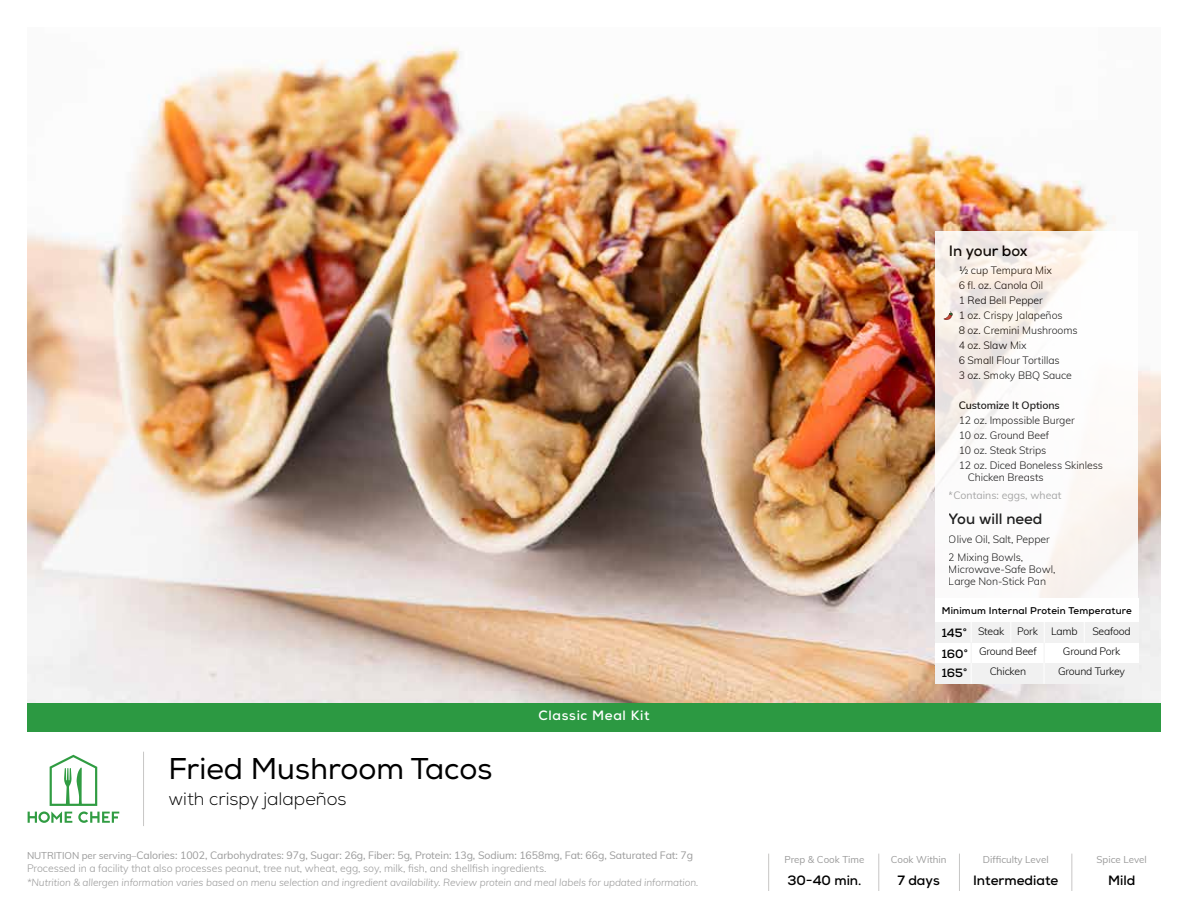
<style>
.page{position:relative;width:1188px;height:918px;background:#fff}
.page>*{position:absolute;margin:0;border:0;box-sizing:border-box;transform-origin:0 0}
.t1{font:30px "Nexa";color:#000}
.t2{font:300 18px "Nexa";color:#000}
.t3{font:700 15px "Nexa";color:#000}
.t4{font:700 13.5px "Nexa";color:#000}
.t5{font:700 13.5px "Nexa";letter-spacing:.05em;color:#fff}
.t6{font:700 12px/20px "Nexa";color:#000;text-align:justify}
.t7{font:300 10.5px/15px "Muli";letter-spacing:-.005em;color:#000}
.t8{font:10.5px/13.5px "Muli";letter-spacing:-.005em;color:#9a9a9a}
.t9{font:600 10.5px "Muli";letter-spacing:-.005em;color:#000}
.t10{font:italic 300 10.2px "Muli";letter-spacing:-.005em;color:#9a9a9a}
.t11{font:9.75px "Muli";color:#9a9a9a}
.t12{font:700 9.75px "Nexa";letter-spacing:.02em;color:#000}
.s1{font-size:9.75px}
.s2{font-weight:300}
</style>
<div class="page">
<img style="left:27px;top:42px;width:1134px;height:661px">
<hr style="left:143px;top:752px;width:1px;height:74px;background:#c7c6c5">
<hr style="left:878px;top:854px;width:1px;height:37px;background:#c7c6c5">
<hr style="left:768px;top:854px;width:1px;height:37px;background:#c7c6c5">
<hr style="left:959px;top:854px;width:1px;height:37px;background:#c7c6c5">
<hr style="left:1071px;top:854px;width:1px;height:37px;background:#c7c6c5">
<svg style="left:28px;top:755px;width:91px;height:68px"></svg>
<svg style="left:935px;top:232px;width:203px;height:367px"></svg>
<svg style="left:944px;top:311px;width:9px;height:9px"></svg>
<div style="left:935px;top:599px;width:203px;height:85px;background:#fff"></div>
<div style="left:935px;top:663px;width:203px;height:21px;background:#f1f1f1"></div>
<div style="left:935px;top:622px;width:203px;height:21px;background:#f1f1f1"></div>
<div style="left:27px;top:703px;width:1134px;height:28px;background:#2c9942"></div>
<h1 class="t1" style="left:168px;top:751px;width:325px">Fried Mushroom Tacos</h1>
<h2 class="t2" style="left:168px;top:788px;width:180px">with crispy jalapeños</h2>
<p class="t5" style="left:538px;top:707px;width:113px">Classic Meal Kit</p>
<p class="t8" style="left:27px;top:848px;width:668px"><span class="s1">NUTRITION per serving–</span>Calories: 1002, Carbohydrates: 97g, Sugar: 26g, Fiber: 5g, Protein: 13g, Sodium: 1658mg, Fat: 66g, Saturated Fat: 7g<br><span class="s2">Processed in a facility that also processes peanut, tree nut, wheat, egg, soy, milk, fish, and shellfish ingredients.</span></p>
<p class="t10" style="left:27px;top:875px;width:673px">*Nutrition &amp; allergen information varies based on menu selection and ingredient availability. Review protein and meal labels for updated information.</p>
<h3 class="t3" style="left:949px;top:241px;width:80px">In your box</h3>
<p class="t7" style="left:959px;top:263px;width:120px">½ cup Tempura Mix<br>6 fl. oz. Canola Oil<br>1 Red Bell Pepper<br>1 oz. Crispy Jalapeños<br>8 oz. Cremini Mushrooms<br>4 oz. Slaw Mix<br>6 Small Flour Tortillas<br>3 oz. Smoky BBQ Sauce</p>
<p class="t9" style="left:959px;top:398px;width:103px">Customize It Options</p>
<p class="t7" style="left:959px;top:413px;width:146px">12 oz. Impossible Burger<br>10 oz. Ground Beef<br>10 oz. Steak Strips<br>12 oz. Diced Boneless Skinless</p>
<p class="t7" style="left:968px;top:470px;width:78px">Chicken Breasts</p>
<p class="t8" style="left:949px;top:488px;width:114px">*Contains: eggs, wheat</p>
<h3 class="t3" style="left:949px;top:509px;width:95px">You will need</h3>
<p class="t7" style="left:949px;top:529px;width:103px;line-height:18.8px">Olive Oil, Salt, Pepper<br>2 Mixing Bowls,</p>
<p class="t7" style="left:949px;top:563px;width:108px;line-height:12px">Microwave-Safe Bowl,<br>Large Non-Stick Pan</p>
<p class="t12" style="left:942px;top:604px;width:192px">Minimum Internal Protein Temperature</p>
<p class="t7" style="left:978px;top:623px;width:28px">Steak</p>
<p class="t7" style="left:1051px;top:623px;width:28px">Lamb</p>
<p class="t7" style="left:1092px;top:623px;width:40px">Seafood</p>
<p class="t7" style="left:1058px;top:664px;width:68px">Ground Turkey</p>
<p class="t7" style="left:1017px;top:623px;width:22px">Pork</p>
<p class="t7" style="left:990px;top:664px;width:38px">Chicken</p>
<p class="t6" style="left:942px;top:623px;width:28px">145° 160° 165°</p>
<p class="t7" style="left:979px;top:643px;width:59px">Ground Beef</p>
<p class="t7" style="left:1063px;top:643px;width:59px">Ground Pork</p>
<p class="t11" style="left:784px;top:853px;width:82px">Prep &amp; Cook Time</p>
<p class="t11" style="left:891px;top:853px;width:57px">Cook Within</p>
<p class="t11" style="left:983px;top:853px;width:67px">Difficulty Level</p>
<p class="t11" style="left:1097px;top:853px;width:52px">Spice Level</p>
<p class="t4" style="left:787px;top:872px;width:76px">30-40 min.</p>
<p class="t4" style="left:897px;top:871px;width:44px">7 days</p>
<p class="t4" style="left:973px;top:872px;width:87px">Intermediate</p>
<p class="t4" style="left:1108px;top:872px;width:29px">Mild</p>
</div>
